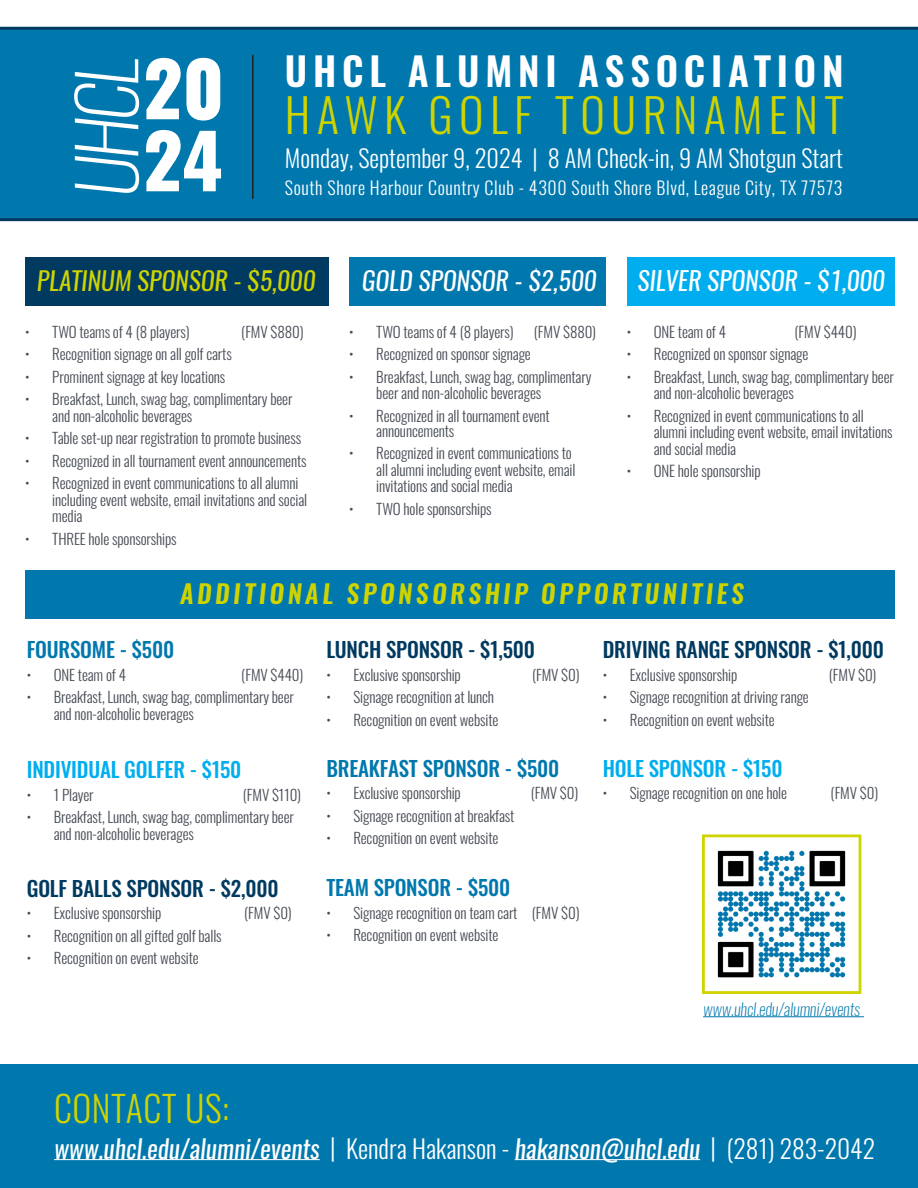
<style>
.page{position:relative;width:918px;height:1188px;background:#fff}
.page>*{position:absolute;margin:0;border:0;box-sizing:border-box;transform-origin:0 0}
.t1{font:800 74.7px/72px "Oswald";color:#fff}
.t2{font:300 46.65px "Oswald";letter-spacing:.135em;color:#cfd400}
.t3{font:600 39px "Oswald";letter-spacing:.15em;color:#fff}
.t4{font:300 36px "Oswald";letter-spacing:.015em;color:#cfd400}
.t5{font:italic 25.8px "Oswald";color:#fff}
.t6{font:italic 25.5px "Oswald";color:#fff}
.t7{font:italic 600 25.5px "Oswald";letter-spacing:.14em;color:#cfd400}
.t8{font:italic 25.5px "Oswald";color:#cfd400}
.t9{font:300 24.3px "Oswald";color:#fff}
.t10{font:500 21px "Oswald";letter-spacing:-.01em;color:#003a60}
.t11{font:500 21px "Oswald";letter-spacing:-.01em;color:#0078ae}
.t12{font:500 21px "Oswald";letter-spacing:-.01em;color:#00aeef}
.t13{font:300 18px "Oswald";letter-spacing:.035em;color:#fff}
.t14{font:italic 200 16.65px "Oswald";letter-spacing:-.005em;color:#0078ae}
.t15{font:300 15.15px "Oswald";letter-spacing:-.01em;color:#464b54}
.t16{font:300 15px/16.5px "Oswald";letter-spacing:-.01em;color:#464b54}
.s1{font-weight:300;font-style:normal}
</style>
<div class="page">
<img style="left:717px;top:850px;width:129px;height:128px">
<div style="left:0;top:27px;width:918px;height:194px;background:#0078ae"></div>
<div style="left:0;top:1064px;width:918px;height:124px;background:#0078ae"></div>
<hr style="left:54px;top:1159px;width:266px;height:1px;background:#fff">
<hr style="left:515px;top:1159px;width:185px;height:1px;background:#fff">
<div style="left:25px;top:257px;width:304px;height:49px;background:#003a60"></div>
<div style="left:349px;top:257px;width:257px;height:49px;background:#0078ae"></div>
<div style="left:627px;top:257px;width:268px;height:49px;background:#00aeef"></div>
<div style="left:25px;top:570px;width:870px;height:49px;background:#0078ae"></div>
<div style="left:702px;top:834px;width:159px;height:160px;border:3px solid #cfd400"></div>
<hr style="left:703px;top:1017px;width:161px;height:1px;background:#0078ae">
<svg style="left:74px;top:59px;width:65px;height:134px"></svg>
<hr style="left:252px;top:55px;width:2px;height:143px;background:#231f20">
<h1 class="t1" style="left:143px;top:57px;width:82px">20<br>24</h1>
<h3 class="t3" style="left:285px;top:44px;width:560px">UHCL ALUMNI ASSOCIATION</h3>
<h2 class="t2" style="left:285px;top:74px;width:560px">HAWK GOLF TOURNAMENT</h2>
<h3 class="t9" style="left:285px;top:137px;width:560px">Monday, September 9, 2024 | 8 AM Check-in, 9 AM Shotgun Start</h3>
<p class="t13" style="left:285px;top:172px;width:559px">South Shore Harbour Country Club - 4300 South Shore Blvd, League City, TX 77573</p>
<h3 class="t8" style="left:37px;top:263px;width:280px">PLATINUM SPONSOR - $5,000</h3>
<h3 class="t6" style="left:362px;top:263px;width:236px">GOLD SPONSOR - $2,500</h3>
<h3 class="t5" style="left:637px;top:263px;width:249px">SILVER SPONSOR - $1,000</h3>
<p class="t16" style="left:25px;top:322px;width:166px">• TWO teams of 4 (8 players)</p>
<p class="t16" style="left:241px;top:322px;width:64px">(FMV $880)</p>
<p class="t16" style="left:25px;top:344px;width:208px">• Recognition signage on all golf carts</p>
<p class="t16" style="left:25px;top:367px;width:201px">• Prominent signage at key locations</p>
<p class="t16" style="left:52px;top:389px;width:242px;text-indent:-27px">• Breakfast, Lunch, swag bag, complimentary beer and non-alcoholic beverages</p>
<p class="t16" style="left:25px;top:428px;width:277px">• Table set-up near registration to promote business</p>
<p class="t16" style="left:25px;top:451px;width:283px">• Recognized in all tournament event announcements</p>
<p class="t16" style="left:52px;top:473px;width:256px;text-indent:-27px">• Recognized in event communications to all alumni including event website, email invitations and social media</p>
<p class="t16" style="left:25px;top:529px;width:153px">• THREE hole sponsorships</p>
<p class="t15" style="left:627px;top:318px;width:101px">• ONE team of 4</p>
<p class="t15" style="left:795px;top:318px;width:63px">(FMV $440)</p>
<p class="t15" style="left:627px;top:341px;width:183px">• Recognized on sponsor signage</p>
<p class="t16" style="left:654px;top:367px;width:242px;text-indent:-27px">• Breakfast, Lunch, swag bag, complimentary beer and non-alcoholic beverages</p>
<p class="t16" style="left:654px;top:406px;width:240px;text-indent:-27px">• Recognized in event communications to all alumni including event website, email invitations and social media</p>
<p class="t15" style="left:627px;top:458px;width:135px">• ONE hole sponsorship</p>
<p class="t16" style="left:349px;top:322px;width:166px">• TWO teams of 4 (8 players)</p>
<p class="t16" style="left:534px;top:322px;width:64px">(FMV $880)</p>
<p class="t16" style="left:349px;top:344px;width:183px">• Recognized on sponsor signage</p>
<p class="t16" style="left:376px;top:367px;width:217px;text-indent:-27px">• Breakfast, Lunch, swag bag, complimentary beer and non-alcoholic beverages</p>
<p class="t16" style="left:376px;top:407px;width:175px;line-height:15px;text-indent:-27px">• Recognized in all tournament event announcements</p>
<p class="t16" style="left:376px;top:443px;width:201px;text-indent:-27px">• Recognized in event communications to all alumni including event website, email invitations and social media</p>
<p class="t16" style="left:349px;top:499px;width:144px">• TWO hole sponsorships</p>
<h3 class="t7" style="left:180px;top:576px;width:565px">ADDITIONAL SPONSORSHIP OPPORTUNITIES</h3>
<h3 class="t11" style="left:27px;top:639px;width:149px">FOURSOME - $500</h3>
<p class="t16" style="left:27px;top:665px;width:101px">• ONE team of 4</p>
<p class="t16" style="left:241px;top:665px;width:64px">(FMV $440)</p>
<p class="t16" style="left:54px;top:687px;width:242px;text-indent:-27px">• Breakfast, Lunch, swag bag, complimentary beer and non-alcoholic beverages</p>
<h3 class="t12" style="left:27px;top:759px;width:216px">INDIVIDUAL GOLFER - $150</h3>
<p class="t16" style="left:27px;top:785px;width:68px">• 1 Player</p>
<p class="t16" style="left:243px;top:785px;width:60px">(FMV $110)</p>
<p class="t16" style="left:54px;top:807px;width:242px;text-indent:-27px">• Breakfast, Lunch, swag bag, complimentary beer and non-alcoholic beverages</p>
<h3 class="t10" style="left:27px;top:877px;width:253px">GOLF BALLS SPONSOR - $2,000</h3>
<p class="t16" style="left:27px;top:903px;width:136px">• Exclusive sponsorship</p>
<p class="t16" style="left:244px;top:903px;width:49px">(FMV $0)</p>
<p class="t16" style="left:27px;top:926px;width:196px">• Recognition on all gifted golf balls</p>
<p class="t16" style="left:27px;top:948px;width:174px">• Recognition on event website</p>
<h3 class="t10" style="left:326px;top:639px;width:210px">LUNCH SPONSOR - $1,500</h3>
<p class="t16" style="left:326px;top:665px;width:136px">• Exclusive sponsorship</p>
<p class="t16" style="left:532px;top:665px;width:49px">(FMV $0)</p>
<p class="t16" style="left:326px;top:687px;width:169px">• Signage recognition at lunch</p>
<p class="t16" style="left:326px;top:710px;width:174px">• Recognition on event website</p>
<h3 class="t11" style="left:326px;top:757px;width:235px">BREAKFAST SPONSOR - $500</h3>
<p class="t16" style="left:326px;top:783px;width:136px">• Exclusive sponsorship</p>
<p class="t16" style="left:531px;top:783px;width:49px">(FMV $0)</p>
<p class="t16" style="left:326px;top:806px;width:190px">• Signage recognition at breakfast</p>
<p class="t16" style="left:326px;top:828px;width:174px">• Recognition on event website</p>
<h3 class="t11" style="left:326px;top:877px;width:186px">TEAM SPONSOR - $500</h3>
<p class="t16" style="left:326px;top:903px;width:255px">• Signage recognition on team cart (FMV $0)</p>
<p class="t16" style="left:326px;top:925px;width:174px">• Recognition on event website</p>
<h3 class="t10" style="left:603px;top:639px;width:283px">DRIVING RANGE SPONSOR - $1,000</h3>
<p class="t16" style="left:603px;top:665px;width:136px">• Exclusive sponsorship</p>
<p class="t16" style="left:829px;top:665px;width:49px">(FMV $0)</p>
<p class="t16" style="left:603px;top:687px;width:208px">• Signage recognition at driving range</p>
<p class="t16" style="left:603px;top:710px;width:174px">• Recognition on event website</p>
<h3 class="t12" style="left:603px;top:757px;width:181px">HOLE SPONSOR - $150</h3>
<p class="t16" style="left:603px;top:783px;width:186px">• Signage recognition on one hole</p>
<p class="t16" style="left:831px;top:783px;width:49px">(FMV $0)</p>
<p class="t14" style="left:703px;top:998px;width:158px">www.uhcl.edu/alumni/events</p>
<h3 class="t4" style="left:54px;top:1077px;width:177px">CONTACT US:</h3>
<h3 class="t6" style="left:54px;top:1131px;width:823px">www.uhcl.edu/alumni/events <span class="s1">| Kendra Hakanson -</span> hakanson@uhcl.edu <span class="s1">| (281) 283-2042</span></h3>
</div>
